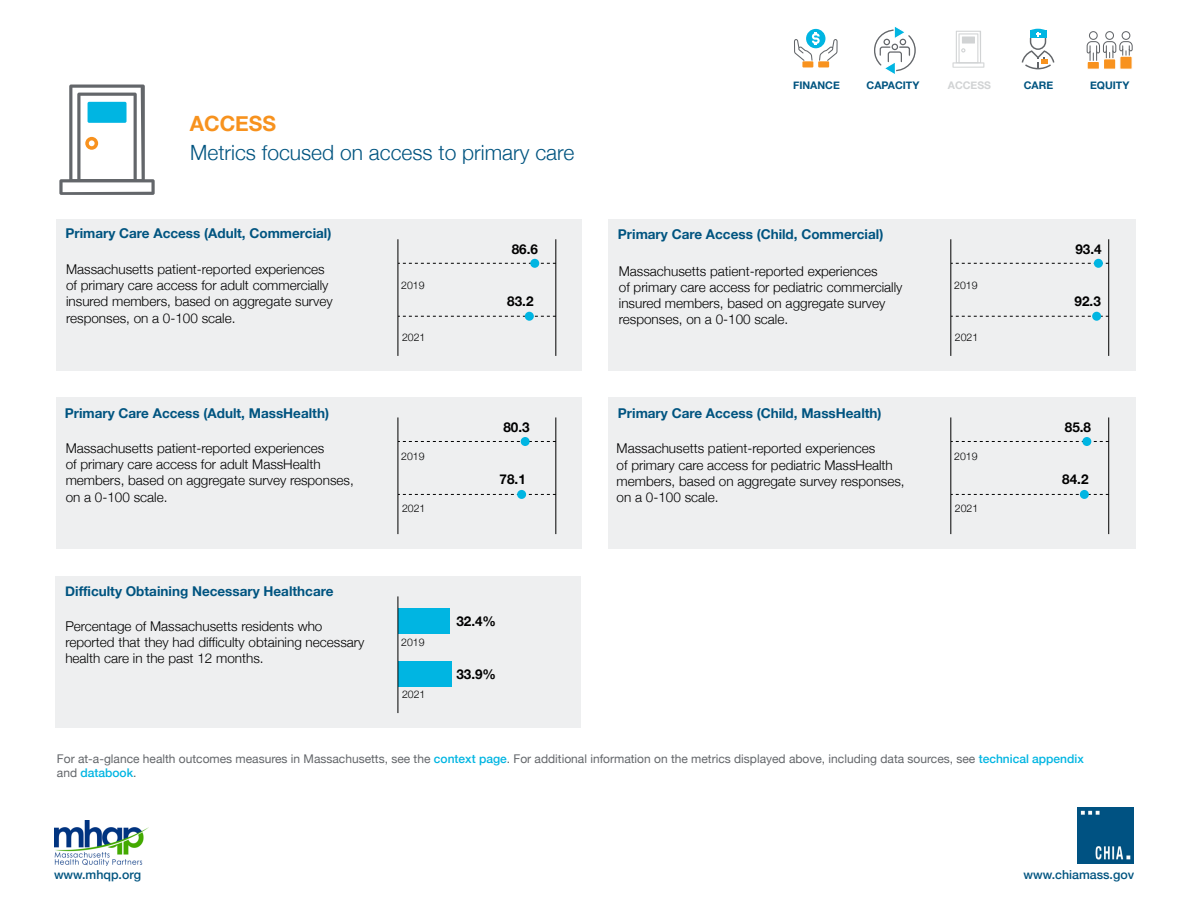
<style>
.page{position:relative;width:1188px;height:918px;background:#fff}
.page>*{position:absolute;margin:0;border:0;box-sizing:border-box;transform-origin:0 0}
.t1{font:300 21px/29.1px "Helvetica Neue";color:#005480}
.t2{font:300 13.5px/16.2px "Helvetica Neue";color:#000}
.t3{font:700 13.5px "Helvetica Neue";color:#005480}
.t4{font:700 13.5px "Helvetica Neue";color:#000}
.t5{font:500 12.3px "Helvetica Neue";color:#005480}
.t6{font:500 12.15px "Helvetica Neue";color:#005480}
.t7{font:12px/14.4px "Helvetica Neue";color:#63666a}
.t8{font:300 10.5px "Helvetica Neue";color:#000}
.t9{font:700 10.5px "Helvetica Neue";color:#005480}
.t10{font:700 10.5px "Helvetica Neue";color:#d1d3d4}
.s1{font-weight:700;color:#f7921e}
.s2{font-weight:500;color:#00b5e2}
</style>
<div class="page">
<img style="left:54px;top:821px;width:95px;height:44px">
<img style="left:1078px;top:808px;width:56px;height:56px">
<div style="left:806px;top:29px;width:19px;height:19px;background:#00b5e2;border-radius:50%"></div>
<svg style="left:794px;top:32px;width:44px;height:29px"></svg>
<div style="left:818px;top:61px;width:11px;height:6px;background:#f8921e"></div>
<div style="left:802px;top:61px;width:11px;height:6px;background:#f8921e"></div>
<svg style="left:1022px;top:29px;width:32px;height:40px"></svg>
<svg style="left:953px;top:31px;width:31px;height:37px"></svg>
<svg style="left:874px;top:27px;width:42px;height:47px"></svg>
<div style="left:1089px;top:31px;width:9px;height:9px;border:1px solid #63666a;border-radius:50%"></div>
<div style="left:1105px;top:31px;width:9px;height:9px;border:1px solid #63666a;border-radius:50%"></div>
<div style="left:1122px;top:31px;width:8px;height:9px;border:1px solid #63666a;border-radius:50%"></div>
<svg style="left:1086px;top:41px;width:47px;height:28px"></svg>
<div style="left:608px;top:219px;width:528px;height:152px;background:#eeeff0"></div>
<div style="left:56px;top:219px;width:526px;height:152px;background:#eeeff0"></div>
<div style="left:608px;top:398px;width:528px;height:151px;background:#eeeff0"></div>
<div style="left:56px;top:398px;width:526px;height:151px;background:#eeeff0"></div>
<svg style="left:951px;top:263px;width:157px;height:1px"></svg>
<svg style="left:951px;top:316px;width:157px;height:1px"></svg>
<svg style="left:399px;top:263px;width:156px;height:1px"></svg>
<svg style="left:399px;top:316px;width:156px;height:1px"></svg>
<div style="left:1094px;top:259px;width:9px;height:9px;background:#00b5e2;border-radius:50%"></div>
<div style="left:1092px;top:312px;width:9px;height:9px;background:#00b5e2;border-radius:50%"></div>
<div style="left:530px;top:259px;width:9px;height:9px;background:#00b5e2;border-radius:50%"></div>
<div style="left:525px;top:312px;width:9px;height:9px;background:#00b5e2;border-radius:50%"></div>
<hr style="left:950px;top:239px;width:1px;height:117px;background:#000">
<hr style="left:398px;top:239px;width:1px;height:117px;background:#000">
<svg style="left:951px;top:441px;width:157px;height:1px"></svg>
<svg style="left:951px;top:494px;width:157px;height:1px"></svg>
<svg style="left:399px;top:441px;width:156px;height:1px"></svg>
<svg style="left:399px;top:494px;width:156px;height:1px"></svg>
<div style="left:1082px;top:437px;width:9px;height:9px;background:#00b5e2;border-radius:50%"></div>
<div style="left:1080px;top:490px;width:9px;height:9px;background:#00b5e2;border-radius:50%"></div>
<div style="left:521px;top:437px;width:9px;height:9px;background:#00b5e2;border-radius:50%"></div>
<div style="left:517px;top:490px;width:9px;height:9px;background:#00b5e2;border-radius:50%"></div>
<hr style="left:950px;top:417px;width:1px;height:117px;background:#000">
<hr style="left:398px;top:417px;width:1px;height:117px;background:#000">
<hr style="left:1108px;top:239px;width:1px;height:117px;background:#000">
<hr style="left:555px;top:239px;width:1px;height:117px;background:#000">
<hr style="left:1108px;top:417px;width:1px;height:117px;background:#000">
<hr style="left:555px;top:417px;width:1px;height:117px;background:#000">
<div style="left:55px;top:576px;width:526px;height:151px;background:#eeeff0"></div>
<div style="left:56px;top:576px;width:342px;height:152px;background:#eeeff0"></div>
<div style="left:398px;top:608px;width:51px;height:25px;background:#00b5e2"></div>
<div style="left:398px;top:661px;width:54px;height:25px;background:#00b5e2"></div>
<hr style="left:398px;top:596px;width:1px;height:117px;background:#000">
<svg style="left:59px;top:85px;width:96px;height:110px"></svg>
<p class="t9" style="left:793px;top:77px;width:48px">FINANCE</p>
<p class="t9" style="left:867px;top:77px;width:54px">CAPACITY</p>
<p class="t10" style="left:948px;top:77px;width:45px">ACCESS</p>
<p class="t9" style="left:1024px;top:77px;width:31px">CARE</p>
<p class="t9" style="left:1090px;top:77px;width:41px">EQUITY</p>
<p class="t1" style="left:190px;top:107px;width:386px"><span class="s1">ACCESS<br></span>Metrics focused on access to primary care</p>
<p class="t3" style="left:65px;top:223px;width:267px">Primary Care Access (Adult, Commercial)</p>
<p class="t2" style="left:66px;top:260px;width:268px">Massachusetts patient-reported experiences of primary care access for adult commercially insured members, based on aggregate survey responses, on a 0-100 scale.</p>
<p class="t8" style="left:401px;top:277px;width:25px">2019</p>
<p class="t4" style="left:512px;top:238px;width:28px">86.6</p>
<p class="t4" style="left:507px;top:290px;width:28px">83.2</p>
<p class="t3" style="left:618px;top:224px;width:267px">Primary Care Access (Child, Commercial)</p>
<p class="t2" style="left:619px;top:262px;width:285px">Massachusetts patient-reported experiences<br>of primary care access for pediatric commercially insured members, based on aggregate survey responses, on a 0-100 scale.</p>
<p class="t8" style="left:954px;top:277px;width:25px">2019</p>
<p class="t4" style="left:1075px;top:238px;width:28px">93.4</p>
<p class="t4" style="left:1075px;top:290px;width:28px">92.3</p>
<p class="t8" style="left:402px;top:329px;width:25px">2021</p>
<p class="t8" style="left:955px;top:329px;width:25px">2021</p>
<p class="t3" style="left:65px;top:403px;width:266px">Primary Care Access (Adult, MassHealth)</p>
<p class="t4" style="left:503px;top:416px;width:28px">80.3</p>
<p class="t3" style="left:618px;top:402px;width:265px">Primary Care Access (Child, MassHealth)</p>
<p class="t4" style="left:1065px;top:416px;width:28px">85.8</p>
<p class="t2" style="left:66px;top:439px;width:290px">Massachusetts patient-reported experiences<br>of primary care access for adult MassHealth members, based on aggregate survey responses, on a 0-100 scale.</p>
<p class="t2" style="left:617px;top:440px;width:290px">Massachusetts patient-reported experiences<br>of primary care access for pediatric MassHealth members, based on aggregate survey responses, on a 0-100 scale.</p>
<p class="t8" style="left:401px;top:448px;width:25px">2019</p>
<p class="t4" style="left:500px;top:469px;width:28px">78.1</p>
<p class="t3" style="left:65px;top:581px;width:270px">Difficulty Obtaining Necessary Healthcare</p>
<p class="t2" style="left:65px;top:617px;width:301px">Percentage of Massachusetts residents who reported that they had difficulty obtaining necessary health care in the past 12 months.</p>
<p class="t8" style="left:402px;top:500px;width:25px">2021</p>
<p class="t8" style="left:401px;top:634px;width:25px">2019</p>
<p class="t8" style="left:402px;top:686px;width:25px">2021</p>
<p class="t4" style="left:456px;top:611px;width:41px">32.4%</p>
<p class="t4" style="left:456px;top:664px;width:41px">33.9%</p>
<p class="t8" style="left:954px;top:448px;width:25px">2019</p>
<p class="t8" style="left:955px;top:500px;width:25px">2021</p>
<p class="t4" style="left:1062px;top:469px;width:28px">84.2</p>
<p class="t7" style="left:57px;top:752px;width:1028px">For at-a-glance health outcomes measures in Massachusetts, see the <span class="s2">context page</span>. For additional information on the metrics displayed above, including data sources, see <span class="s2">technical appendix </span>and <span class="s2">databook</span>.</p>
<p class="t5" style="left:54px;top:865px;width:89px">www.mhqp.org</p>
<p class="t5" style="left:1024px;top:865px;width:112px">www.chiamass.gov</p>
<p class="t6" style="left:55px;top:868px;width:87px">www.mhqp.org</p>
<p class="t6" style="left:1026px;top:869px;width:110px">www.chiamass.gov</p>
</div>
